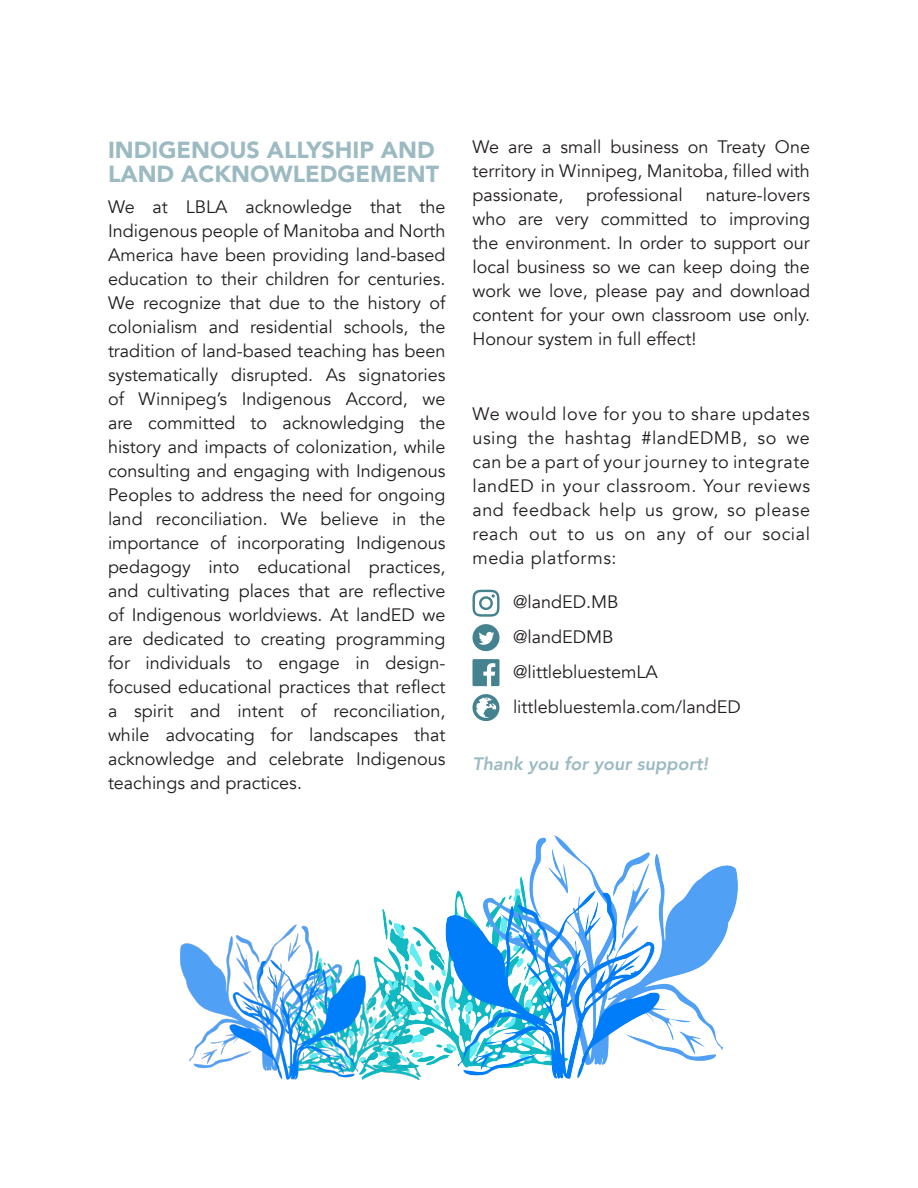
<style>
.page{position:relative;width:918px;height:1188px;background:#fff}
.page>*{position:absolute;margin:0;border:0;box-sizing:border-box;transform-origin:0 0}
.heading_4{font:900 23.25px/24px "Avenir";color:#9cbac2}
.body_text{font:18px/24px "Avenir";color:#231f20;text-align:justify}
.body_text-2{font:italic 800 18px "Avenir";color:#9cbac2}
</style>
<div class="page">
<svg style="left:473px;top:659px;width:27px;height:27px"></svg>
<svg style="left:472px;top:590px;width:27px;height:27px"></svg>
<svg style="left:473px;top:624px;width:27px;height:27px"></svg>
<svg style="left:473px;top:694px;width:27px;height:27px"></svg>
<img style="left:382px;top:836px;width:356px;height:243px">
<img style="left:180px;top:925px;width:240px;height:155px">
<p class="heading_4" style="left:108px;top:138px;width:333px">INDIGENOUS ALLYSHIP AND<br>LAND ACKNOWLEDGEMENT</p>
<p class="body_text" style="left:108px;top:195px;width:339px">We at LBLA acknowledge that the Indigenous people of Manitoba and North America have been providing land-based education to their children for centuries.<br>We recognize that due to the history of colonialism and residential schools, the tradition of land-based teaching has been systematically disrupted. As signatories of Winnipeg’s Indigenous Accord, we are committed to acknowledging the history and impacts of colonization, while consulting and engaging with Indigenous Peoples to address the need for ongoing land reconciliation. We believe in the importance of incorporating Indigenous pedagogy into educational practices, and cultivating places that are reflective of Indigenous worldviews. At landED we are dedicated to creating programming for individuals to engage in design&shy;focused educational practices that reflect a spirit and intent of reconciliation, while advocating for landscapes that acknowledge and celebrate Indigenous teachings and practices.</p>
<p class="body_text" style="left:472px;top:135px;width:339px">We are a small business on Treaty One territory in Winnipeg, Manitoba, filled with passionate,</p>
<p class="body_text" style="left:586px;top:183px;width:98px">professional</p>
<p class="body_text" style="left:472px;top:183px;width:339px;text-indent:233px">nature-lovers who are very committed to improving the environment. In order to support our local business so we can keep doing the work we love, please pay and download content for your own classroom use only.<br>Honour system in full effect!</p>
<p class="body_text" style="left:472px;top:402px;width:339px">We would love for you to share updates using the hashtag #landEDMB, so we can be a part of your journey to integrate landED in your classroom. Your reviews and feedback help us grow, so please reach out to us on any of our social media platforms:</p>
<p class="body_text" style="left:513px;top:590px;width:107px">@landED.MB</p>
<p class="body_text" style="left:513px;top:625px;width:102px">@landEDMB</p>
<p class="body_text" style="left:513px;top:660px;width:146px">@littlebluestemLA</p>
<p class="body_text" style="left:513px;top:695px;width:229px">littlebluestemla.com/landED</p>
<p class="body_text-2" style="left:472px;top:753px;width:237px">Thank you for your support!</p>
</div>
